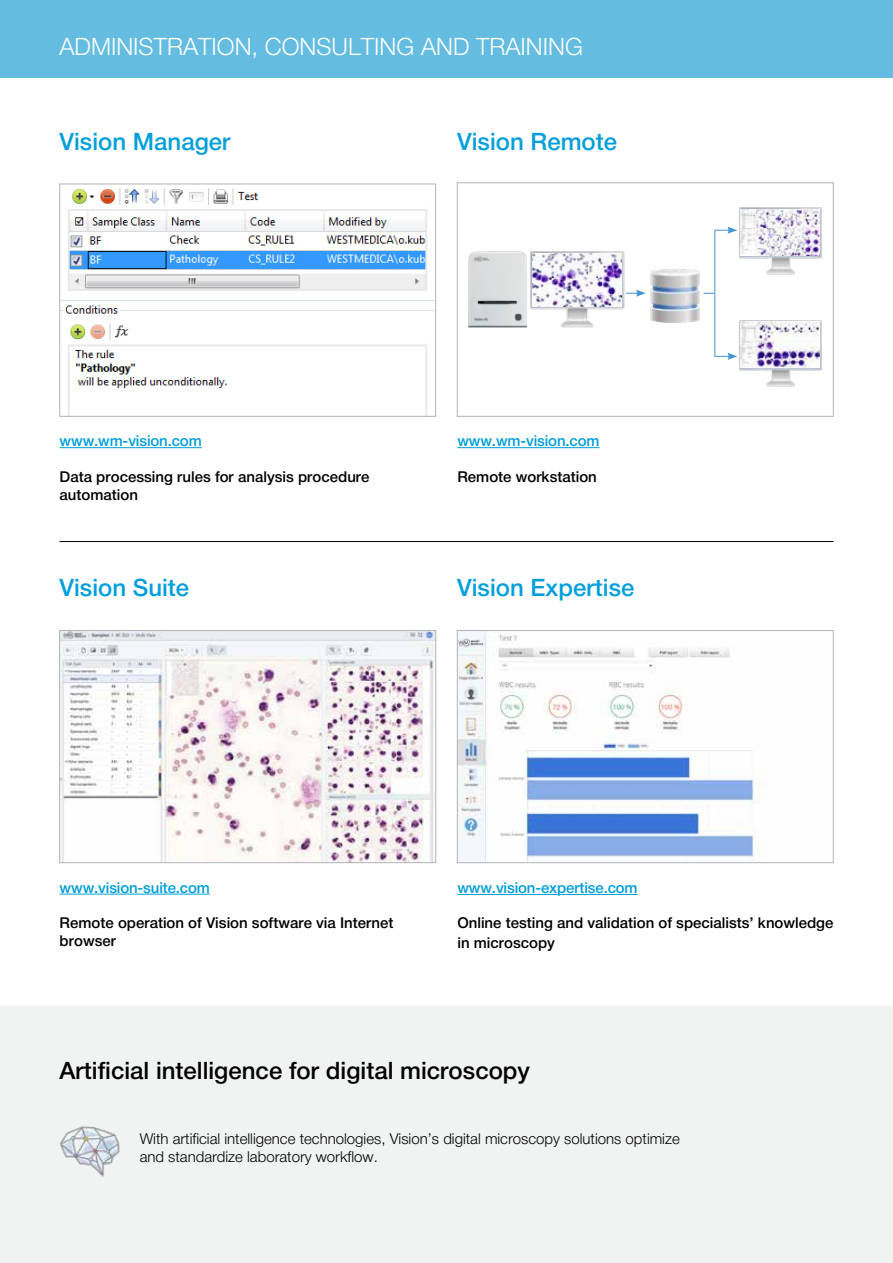
<style>
.page{position:relative;width:893px;height:1263px;background:#fff}
.page>*{position:absolute;margin:0;border:0;box-sizing:border-box;transform-origin:0 0}
.t1{font:500 24px "Helvetica Neue LTCYR";color:#009fdb}
.t2{font:500 24px "Helvetica Neue LTCYR";color:#000}
.t3{font:300 24px "Helvetica Neue LTCYR";color:#fff}
.t4{font:500 15px/18px "Helvetica Neue LTCYR";color:#000}
.t5{font:300 15px/18px "Helvetica Neue LTCYR";color:#000}
.t6{font:500 15px "Helvetica Neue LTCYR";letter-spacing:-.01em;color:#009fdb}
</style>
<div class="page">
<div style="left:0;top:0;width:893px;height:77px;background:#64bde1"></div>
<div style="left:0;top:1006px;width:893px;height:257px;background:#f1f2f2"></div>
<img style="left:60px;top:1126px;width:60px;height:51px">
<hr style="left:59px;top:541px;width:774px;height:1px;background:#000">
<svg style="left:626px;top:290px;width:20px;height:7px"></svg>
<svg style="left:714px;top:227px;width:23px;height:7px"></svg>
<svg style="left:714px;top:353px;width:23px;height:7px"></svg>
<img style="left:739px;top:320px;width:82px;height:67px">
<img style="left:739px;top:207px;width:82px;height:67px">
<img style="left:650px;top:269px;width:50px;height:54px">
<img style="left:468px;top:251px;width:156px;height:77px">
<hr style="left:714px;top:230px;width:1px;height:126px;background:#4495d1">
<img style="left:532px;top:254px;width:90px;height:52px">
<div style="left:457px;top:183px;width:376px;height:233px;border:1px solid #b1b4b6"></div>
<hr style="left:60px;top:894px;width:150px;height:1px;background:#009fdb">
<hr style="left:457px;top:894px;width:181px;height:1px;background:#009fdb">
<hr style="left:60px;top:447px;width:142px;height:1px;background:#009fdb">
<hr style="left:457px;top:447px;width:142px;height:1px;background:#009fdb">
<img style="left:62px;top:188px;width:372px;height:226px">
<div style="left:60px;top:184px;width:376px;height:232px;border:1px solid #b1b4b6"></div>
<img style="left:741px;top:209px;width:78px;height:46px">
<img style="left:61px;top:632px;width:373px;height:229px">
<div style="left:59px;top:630px;width:377px;height:233px;border:1px solid #b1b4b6"></div>
<img style="left:459px;top:632px;width:303px;height:229px">
<div style="left:457px;top:630px;width:376px;height:233px;border:1px solid #b1b4b6"></div>
<img style="left:741px;top:322px;width:78px;height:46px">
<h1 class="t3" style="left:60px;top:33px;width:525px">ADMINISTRATION, CONSULTING AND TRAINING</h1>
<h1 class="t1" style="left:60px;top:128px;width:173px">Vision Manager</h1>
<h1 class="t1" style="left:457px;top:128px;width:162px">Vision Remote</h1>
<p class="t6" style="left:60px;top:433px;width:144px">www.wm-vision.com</p>
<p class="t6" style="left:457px;top:433px;width:144px">www.wm-vision.com</p>
<p class="t4" style="left:60px;top:468px;width:311px">Data processing rules for analysis procedure automation</p>
<p class="t4" style="left:457px;top:468px;width:141px">Remote workstation</p>
<h1 class="t1" style="left:59px;top:574px;width:131px">Vision Suite</h1>
<h1 class="t1" style="left:457px;top:574px;width:179px">Vision Expertise</h1>
<p class="t6" style="left:60px;top:879px;width:152px">www.vision-suite.com</p>
<p class="t6" style="left:457px;top:879px;width:182px">www.vision-expertise.com</p>
<p class="t4" style="left:60px;top:914px;width:335px">Remote operation of Vision software via Internet browser</p>
<p class="t4" style="left:457px;top:913px;width:378px;line-height:19.5px">Online testing and validation of specialists’ knowledge in microscopy</p>
<h1 class="t2" style="left:60px;top:1057px;width:472px">Artificial intelligence for digital microscopy</h1>
<p class="t5" style="left:140px;top:1129px;width:542px">With artificial intelligence technologies, Vision’s digital microscopy solutions optimize and standardize laboratory workflow.</p>
</div>
